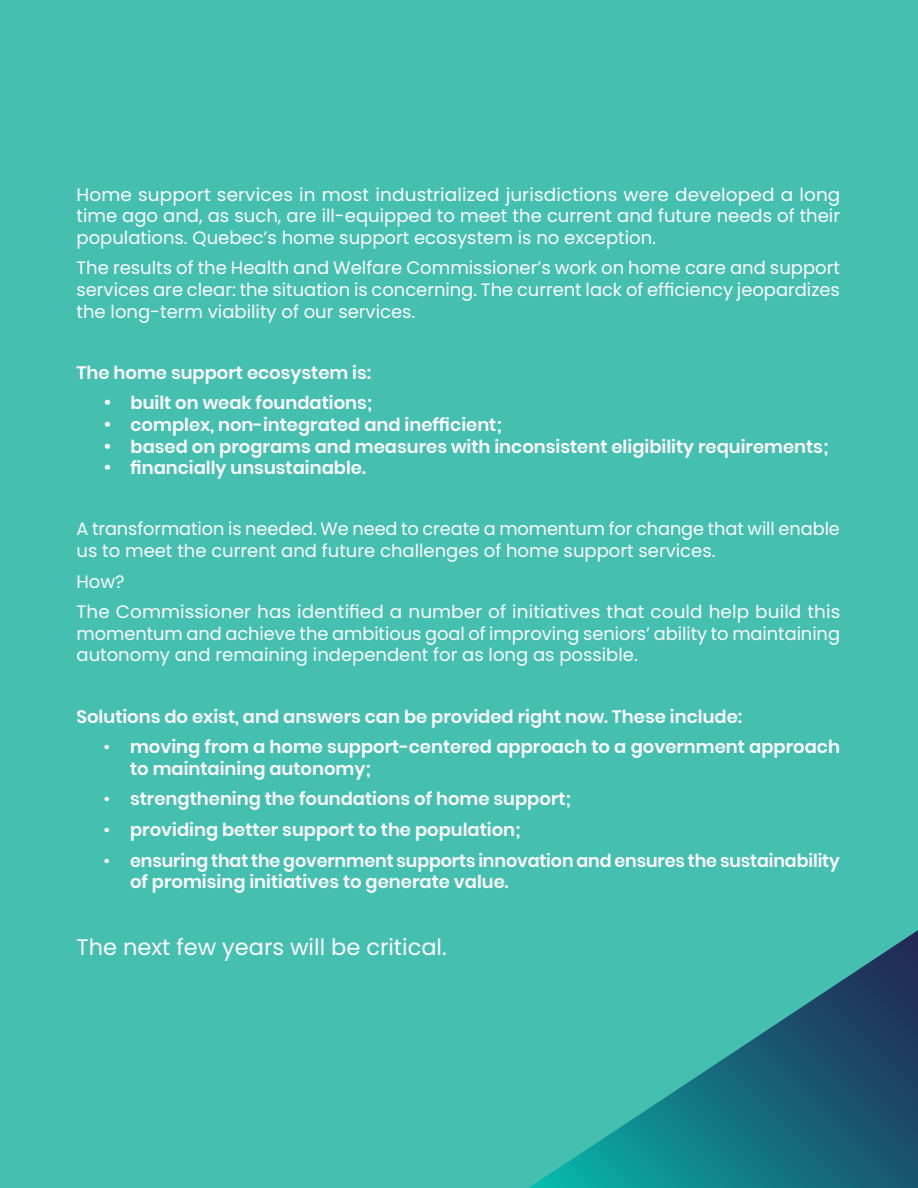
<style>
.page{position:relative;width:918px;height:1188px;background:#44bfb0}
.page>*{position:absolute;margin:0;border:0;box-sizing:border-box;transform-origin:0 0}
.Normal_wrd_1{font:22.5px "Poppins";color:#fff}
.Normal_wrd_1-2{font:18px/21.6px "Poppins";color:#fff;text-align:justify}
.Normal_wrd_1-3{font:600 18px/21.6px "Poppins";color:#fff}
.s1{font-weight:400}
</style>
<div class="page">
<svg style="left:529px;top:930px;width:389px;height:258px"></svg>
<p class="Normal_wrd_1-2" style="left:77px;top:184px;width:765px">Home support services in most industrialized jurisdictions were developed a long time ago and, as such, are ill-equipped to meet the current and future needs of their populations. Quebec’s home support ecosystem is no exception.</p>
<p class="Normal_wrd_1-2" style="left:77px;top:257px;width:765px">The results of the Health and Welfare Commissioner’s work on home care and support services are clear: the situation is concerning. The current lack of efficiency jeopardizes the long-term viability of our services.</p>
<p class="Normal_wrd_1-3" style="left:77px;top:362px;width:296px">The home support ecosystem is:</p>
<p class="Normal_wrd_1-3" style="left:104px;top:392px;width:271px">• built on weak foundations;</p>
<p class="Normal_wrd_1-3" style="left:104px;top:414px;width:400px">• complex, non-integrated and inefficient;</p>
<p class="Normal_wrd_1-3" style="left:104px;top:436px;width:727px">• based on programs and measures with inconsistent eligibility requirements;</p>
<p class="Normal_wrd_1-3" style="left:104px;top:457px;width:264px">• financially unsustainable.</p>
<p class="Normal_wrd_1-2" style="left:77px;top:518px;width:765px">A transformation is needed. We need to create a momentum for change that will enable us to meet the current and future challenges of home support services.</p>
<p class="Normal_wrd_1-2" style="left:77px;top:571px;width:50px">How?</p>
<p class="Normal_wrd_1-2" style="left:77px;top:601px;width:765px">The Commissioner has identified a number of initiatives that could help build this momentum and achieve the ambitious goal of improving seniors’ ability to maintaining autonomy and remaining independent for as long as possible.</p>
<p class="Normal_wrd_1-3" style="left:77px;top:706px;width:667px">Solutions do exist, and answers can be provided right now. These include:</p>
<p class="Normal_wrd_1-3" style="left:130px;top:736px;width:711px;text-indent:-27px"><span class="s1">•</span> moving from a home support-centered approach to a government approach to maintaining autonomy;</p>
<p class="Normal_wrd_1-3" style="left:103px;top:788px;width:470px"><span class="s1">•</span> strengthening the foundations of home support;</p>
<p class="Normal_wrd_1-3" style="left:103px;top:819px;width:419px"><span class="s1">•</span> providing better support to the population;</p>
<p class="Normal_wrd_1-3" style="left:130px;top:850px;width:711px;text-indent:-27px"><span class="s1">•</span> ensuring that the government supports innovation and ensures the sustainability of promising initiatives to generate value.</p>
<p class="Normal_wrd_1" style="left:77px;top:934px;width:372px">The next few years will be critical.</p>
</div>
